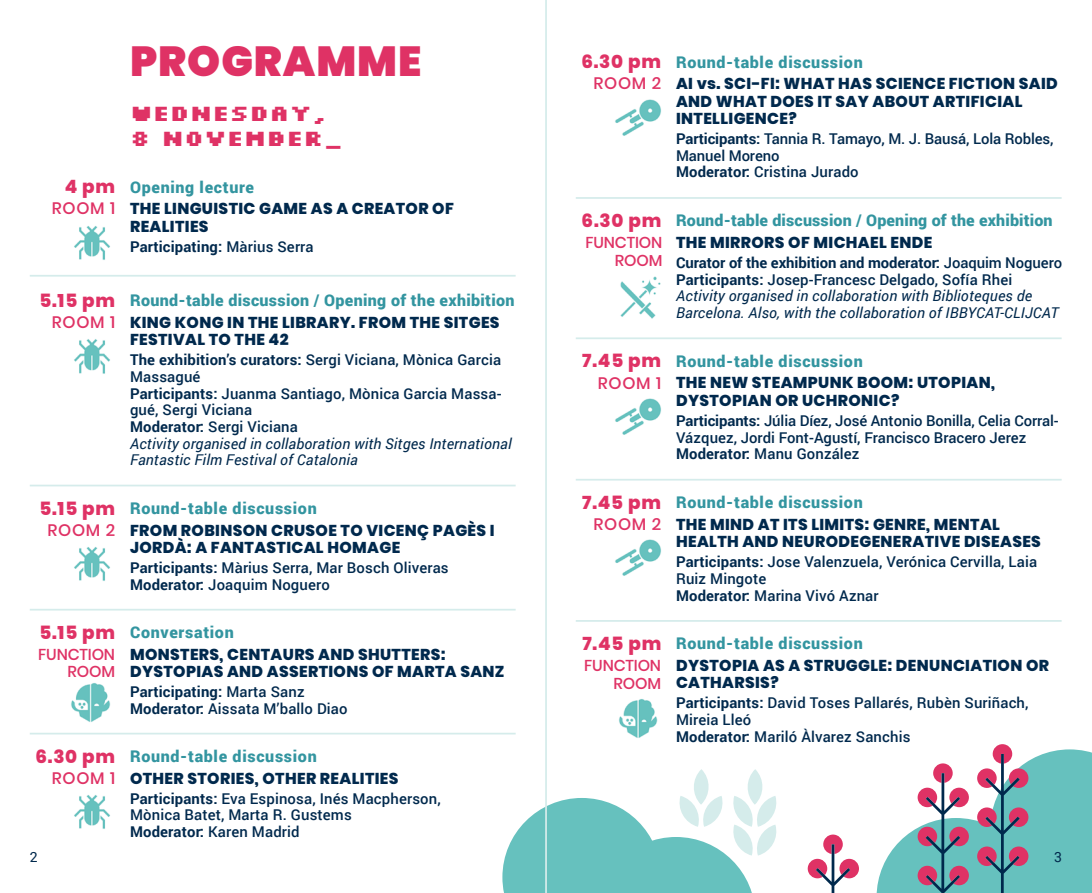
<style>
.page{position:relative;width:1092px;height:893px;background:#fff}
.page>*{position:absolute;margin:0;border:0;box-sizing:border-box;transform-origin:0 0}
.t1{font:900 42px "Poppins";letter-spacing:.02em;color:#df3265}
.t2{font:700 22.75px/24.5px "Silkscreen";color:#df3265}
.t3{font:800 18.38px "Poppins";letter-spacing:.04em;color:#df3265}
.t4{font:500 16.62px "Poppins";letter-spacing:.04em;color:#df3265}
.t5{font:900 16.1px "Roboto";letter-spacing:.04em;color:#3395a0}
.t6{font:900 16.1px "Roboto";letter-spacing:.02em;color:#3395a0}
.t7{font:900 16.1px "Roboto";letter-spacing:.01em;color:#3395a0}
.t8{font:800 15.75px/17.5px "Poppins";letter-spacing:.02em;color:#00294d}
.t9{font:500 15.75px/17.5px "Poppins";letter-spacing:-.01em;color:#df3265;text-align:right}
.t10{font:500 14.88px/16.6px "Roboto";letter-spacing:.01em;color:#00294d}
.t11{font:italic 14.88px/16.6px "Roboto";letter-spacing:.01em;color:#00294d}
.t12{font:700 14.88px "Roboto";letter-spacing:.01em;color:#00294d}
.t13{font:14px "Roboto";color:#00294d}
.s1{font-weight:500}
.s2{font-weight:700}
.s3{font-weight:400;font-style:italic}
.s4{font-weight:700;font-style:normal}
.s5{font-weight:500;font-style:normal}
</style>
<div class="page">
<svg style="left:807px;top:834px;width:51px;height:59px"></svg>
<svg style="left:876px;top:744px;width:215px;height:149px"></svg>
<svg style="left:502px;top:769px;width:275px;height:124px"></svg>
<hr style="left:30px;top:485px;width:485px;height:1px;background:#d5eceb">
<hr style="left:30px;top:609px;width:485px;height:2px;background:#d5eceb">
<hr style="left:30px;top:733px;width:485px;height:1px;background:#d5eceb">
<hr style="left:30px;top:275px;width:485px;height:2px;background:#d5eceb">
<img style="left:74px;top:226px;width:36px;height:34px">
<img style="left:74px;top:339px;width:36px;height:35px">
<img style="left:74px;top:547px;width:36px;height:34px">
<img style="left:71px;top:683px;width:40px;height:39px">
<img style="left:74px;top:795px;width:36px;height:34px">
<hr style="left:575px;top:337px;width:486px;height:2px;background:#d5eceb">
<hr style="left:575px;top:479px;width:486px;height:2px;background:#d5eceb">
<hr style="left:575px;top:197px;width:486px;height:2px;background:#d5eceb">
<hr style="left:575px;top:620px;width:486px;height:2px;background:#d5eceb">
<img style="left:615px;top:99px;width:46px;height:37px">
<img style="left:615px;top:398px;width:46px;height:37px">
<img style="left:615px;top:539px;width:46px;height:37px">
<img style="left:620px;top:276px;width:41px;height:42px">
<img style="left:619px;top:699px;width:39px;height:39px">
<hr style="left:545px;top:0;width:2px;height:893px;background:#d5eceb">
<p class="t3" style="left:65px;top:176px;width:52px">4 pm</p>
<p class="t4" style="left:52px;top:199px;width:65px">ROOM 1</p>
<p class="t3" style="left:39px;top:290px;width:77px">5.15 pm</p>
<p class="t4" style="left:52px;top:313px;width:65px">ROOM 1</p>
<p class="t3" style="left:39px;top:497px;width:77px">5.15 pm</p>
<p class="t4" style="left:48px;top:520px;width:69px">ROOM 2</p>
<p class="t3" style="left:39px;top:622px;width:77px">5.15 pm</p>
<p class="t9" style="left:38px;top:646px;width:78px">FUNCTION<br>ROOM</p>
<p class="t3" style="left:35px;top:745px;width:81px">6.30 pm</p>
<p class="t4" style="left:52px;top:768px;width:65px">ROOM 1</p>
<h1 class="t1" style="left:130px;top:37px;width:293px">PROGRAMME</h1>
<h2 class="t2" style="left:130px;top:100px;width:215px">WEDNESDAY,<br>8 NOVEMBER_</h2>
<p class="t5" style="left:130px;top:176px;width:125px">Opening lecture</p>
<p class="t8" style="left:130px;top:200px;width:325px">THE LINGUISTIC GAME AS A CREATOR OF<br>REALITIES</p>
<p class="t12" style="left:130px;top:236px;width:185px">Participating: <span class="s1">Màrius Serra</span></p>
<p class="t6" style="left:130px;top:289px;width:386px">Round-table discussion / Opening of the exhibition</p>
<p class="t8" style="left:130px;top:314px;width:371px">KING KONG IN THE LIBRARY. FROM THE SITGES<br>FESTIVAL TO THE 42</p>
<p class="t10" style="left:130px;top:351px;width:383px"><span class="s2">The exhibition’s curators:</span> Sergi Viciana, Mònica Garcia Massagué<br><span class="s2">Participants:</span> Juanma Santiago, Mònica Garcia Massa&shy;gué, Sergi Viciana<br><span class="s2">Moderator:</span> Sergi Viciana<br><span class="s3">Activity organised in collaboration with Sitges International Fantastic Film Festival of Catalonia</span></p>
<p class="t5" style="left:130px;top:497px;width:188px">Round-table discussion</p>
<p class="t8" style="left:130px;top:521px;width:366px">FROM ROBINSON CRUSOE TO VICENÇ PAGÈS I<br>JORDÀ: A FANTASTICAL HOMAGE</p>
<p class="t10" style="left:130px;top:559px;width:320px"><span class="s2">Participants:</span> Màrius Serra, Mar Bosch Oliveras<br><span class="s2">Moderator:</span> Joaquim Noguero</p>
<p class="t5" style="left:130px;top:621px;width:105px">Conversation</p>
<p class="t8" style="left:130px;top:645px;width:376px">MONSTERS, CENTAURS AND SHUTTERS:<br>DYSTOPIAS AND ASSERTIONS OF MARTA SANZ</p>
<p class="t10" style="left:130px;top:683px;width:219px"><span class="s2">Participating:</span> Marta Sanz<br><span class="s2">Moderator:</span> Aissata M’ballo Diao</p>
<p class="t5" style="left:130px;top:745px;width:188px">Round-table discussion</p>
<p class="t8" style="left:130px;top:769px;width:270px">OTHER STORIES, OTHER REALITIES</p>
<p class="t10" style="left:130px;top:789px;width:312px"><span class="s2">Participants:</span> Eva Espinosa, Inés Macpherson,<br>Mònica Batet, Marta R. Gustems<br><span class="s2">Moderator:</span> Karen Madrid</p>
<p class="t3" style="left:581px;top:51px;width:81px">6.30 pm</p>
<p class="t4" style="left:593px;top:74px;width:69px">ROOM 2</p>
<p class="t3" style="left:581px;top:210px;width:81px">6.30 pm</p>
<p class="t9" style="left:585px;top:234px;width:78px">FUNCTION<br>ROOM</p>
<p class="t3" style="left:582px;top:350px;width:80px">7.45 pm</p>
<p class="t4" style="left:598px;top:373px;width:65px">ROOM 1</p>
<p class="t3" style="left:582px;top:492px;width:80px">7.45 pm</p>
<p class="t4" style="left:593px;top:514px;width:69px">ROOM 2</p>
<p class="t3" style="left:582px;top:633px;width:80px">7.45 pm</p>
<p class="t9" style="left:584px;top:657px;width:78px">FUNCTION<br>ROOM</p>
<p class="t5" style="left:676px;top:51px;width:188px">Round-table discussion</p>
<p class="t8" style="left:676px;top:75px;width:383px">AI vs. SCI-FI: WHAT HAS SCIENCE FICTION SAID<br>AND WHAT DOES IT SAY ABOUT ARTIFICIAL<br>INTELLIGENCE?</p>
<p class="t10" style="left:676px;top:130px;width:379px"><span class="s2">Participants:</span> Tannia R. Tamayo, M. J. Bausá, Lola Robles,<br>Manuel Moreno<br><span class="s2">Moderator:</span> Cristina Jurado</p>
<p class="t7" style="left:676px;top:209px;width:378px">Round-table discussion / Opening of the exhibition</p>
<p class="t8" style="left:676px;top:234px;width:258px">THE MIRRORS OF MICHAEL ENDE</p>
<p class="t11" style="left:676px;top:254px;width:387px"><span class="s4">Curator of the exhibition and moderator:</span> <span class="s5">Joaquim Noguero </span><span class="s4">Participants:</span> <span class="s5">Josep-Francesc Delgado, Sofía Rhei </span>Activity organised in collaboration with Biblioteques de Barcelona. Also, with the collaboration of IBBYCAT-CLIJCAT</p>
<p class="t5" style="left:676px;top:350px;width:188px">Round-table discussion</p>
<p class="t8" style="left:676px;top:374px;width:320px">THE NEW STEAMPUNK BOOM: UTOPIAN,<br>DYSTOPIAN OR UCHRONIC?</p>
<p class="t10" style="left:676px;top:412px;width:384px"><span class="s2">Participants:</span> Júlia Díez, José Antonio Bonilla, Celia Corral-<br>Vázquez, Jordi Font-Agustí, Francisco Bracero Jerez<br><span class="s2">Moderator:</span> Manu González</p>
<p class="t5" style="left:676px;top:491px;width:188px">Round-table discussion</p>
<p class="t8" style="left:676px;top:515px;width:366px">THE MIND AT ITS LIMITS: GENRE, MENTAL<br>HEALTH AND NEURODEGENERATIVE DISEASES</p>
<p class="t10" style="left:676px;top:553px;width:362px"><span class="s2">Participants:</span> Jose Valenzuela, Verónica Cervilla, Laia<br>Ruiz Mingote<br><span class="s2">Moderator:</span> Marina Vivó Aznar</p>
<p class="t5" style="left:676px;top:632px;width:188px">Round-table discussion</p>
<p class="t8" style="left:676px;top:657px;width:374px">DYSTOPIA AS A STRUGGLE: DENUNCIATION OR<br>CATHARSIS?</p>
<p class="t10" style="left:676px;top:694px;width:354px"><span class="s2">Participants:</span> David Toses Pallarés, Rubèn Suriñach,<br>Mireia Lleó<br><span class="s2">Moderator:</span> Mariló Àlvarez Sanchis</p>
<p class="t13" style="left:30px;top:847px;width:9px">2</p>
<p class="t13" style="left:1054px;top:847px;width:9px">3</p>
</div>
